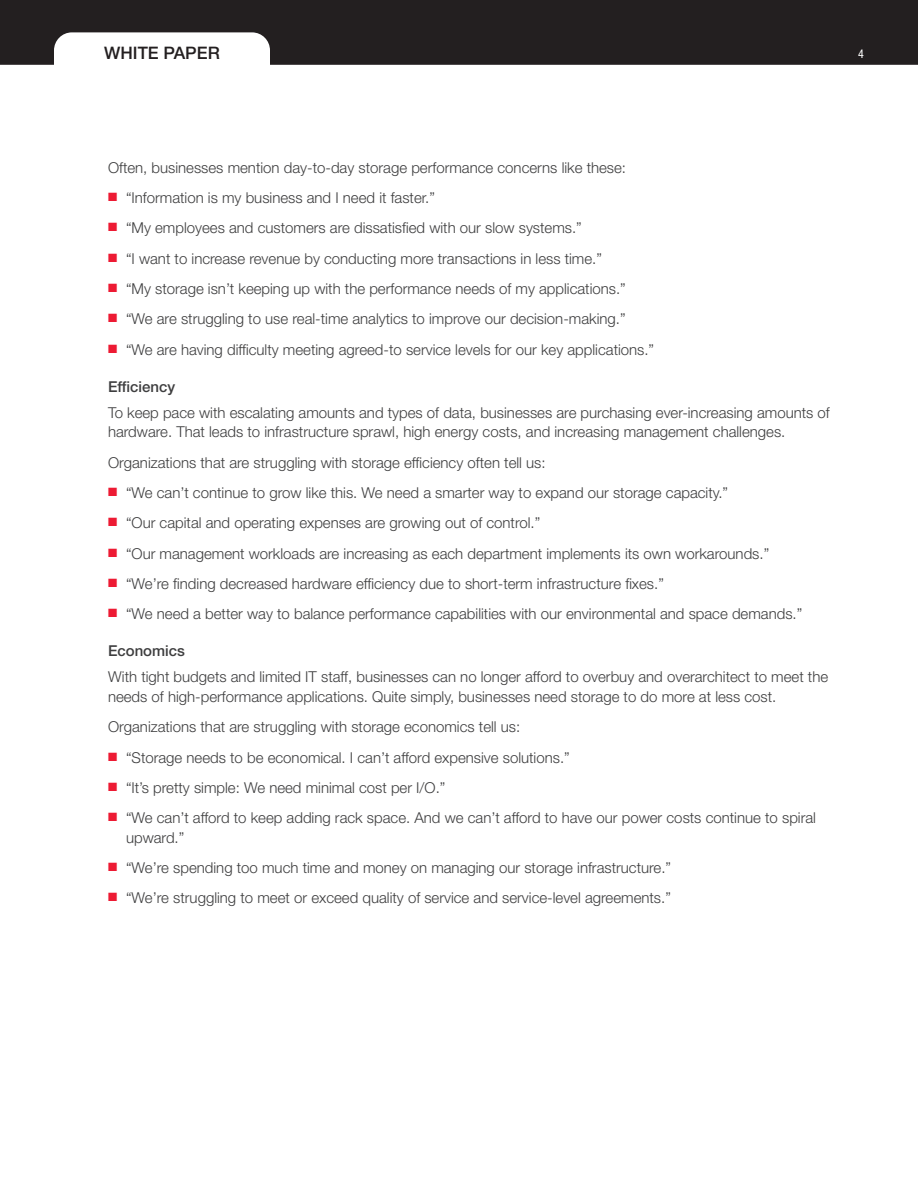
<style>
.page{position:relative;width:918px;height:1188px;background:#fff}
.page>*{position:absolute;margin:0;border:0;box-sizing:border-box;transform-origin:0 0}
.t1{font:500 17.25px "Helvetica Neue LT Std";color:#231f20}
.t2{font:300 15px/19.5px "Helvetica Neue LT Std";color:#3e3e3f}
.t3{font:500 15px "Helvetica Neue LT Std";color:#3e3e3f}
.t4{font:condensed 12px "Helvetica Neue LT Std";color:#fff}
.s1{color:#ed1a33}
</style>
<div class="page">
<svg style="left:0;top:0;width:918px;height:65px;fill:#231f20"></svg>
<p class="t1" style="left:104px;top:42px;width:117px">WHITE PAPER</p>
<p class="t4" style="left:858px;top:47px;width:7px">4</p>
<p class="t2" style="left:108px;top:157px;width:520px">Often, businesses mention day-to-day storage performance concerns like these:</p>
<p class="t2" style="left:108px;top:188px;width:328px"><span class="s1">■</span> “Information is my business and I need it faster.”</p>
<p class="t2" style="left:108px;top:218px;width:475px"><span class="s1">■</span> “My employees and customers are dissatisfied with our slow systems.”</p>
<p class="t2" style="left:108px;top:248px;width:495px"><span class="s1">■</span> “I want to increase revenue by conducting more transactions in less time.”</p>
<p class="t2" style="left:108px;top:279px;width:519px"><span class="s1">■</span> “My storage isn’t keeping up with the performance needs of my applications.”</p>
<p class="t2" style="left:108px;top:309px;width:519px"><span class="s1">■</span> “We are struggling to use real-time analytics to improve our decision-making.”</p>
<p class="t2" style="left:108px;top:339px;width:548px"><span class="s1">■</span> “We are having difficulty meeting agreed-to service levels for our key applications.”</p>
<p class="t3" style="left:108px;top:377px;width:69px">Efficiency</p>
<p class="t2" style="left:108px;top:402px;width:723px">To keep pace with escalating amounts and types of data, businesses are purchasing ever-increasing amounts of hardware. That leads to infrastructure sprawl, high energy costs, and increasing management challenges.</p>
<p class="t2" style="left:108px;top:452px;width:439px">Organizations that are struggling with storage efficiency often tell us:</p>
<p class="t2" style="left:108px;top:483px;width:622px"><span class="s1">■</span> “We can’t continue to grow like this. We need a smarter way to expand our storage capacity.”</p>
<p class="t2" style="left:108px;top:513px;width:434px"><span class="s1">■</span> “Our capital and operating expenses are growing out of control.”</p>
<p class="t2" style="left:108px;top:543px;width:663px"><span class="s1">■</span> “Our management workloads are increasing as each department implements its own workarounds.”</p>
<p class="t2" style="left:108px;top:573px;width:557px"><span class="s1">■</span> “We’re finding decreased hardware efficiency due to short-term infrastructure fixes.”</p>
<p class="t2" style="left:108px;top:604px;width:696px"><span class="s1">■</span> “We need a better way to balance performance capabilities with our environmental and space demands.”</p>
<p class="t3" style="left:108px;top:642px;width:78px">Economics</p>
<p class="t2" style="left:108px;top:667px;width:722px">With tight budgets and limited IT staff, businesses can no longer afford to overbuy and overarchitect to meet the needs of high-performance applications. Quite simply, businesses need storage to do more at less cost.</p>
<p class="t2" style="left:108px;top:717px;width:414px">Organizations that are struggling with storage economics tell us:</p>
<p class="t2" style="left:108px;top:747px;width:463px"><span class="s1">■</span> “Storage needs to be economical. I can’t afford expensive solutions.”</p>
<p class="t2" style="left:108px;top:777px;width:339px"><span class="s1">■</span> “It’s pretty simple: We need minimal cost per I/O.”</p>
<p class="t2" style="left:126px;top:808px;width:691px;text-indent:-18px"><span class="s1">■</span> “We can’t afford to keep adding rack space. And we can’t afford to have our power costs continue to spiral upward.”</p>
<p class="t2" style="left:108px;top:858px;width:565px"><span class="s1">■</span> “We’re spending too much time and money on managing our storage infrastructure.”</p>
<p class="t2" style="left:108px;top:888px;width:564px"><span class="s1">■</span> “We’re struggling to meet or exceed quality of service and service-level agreements.”</p>
</div>
